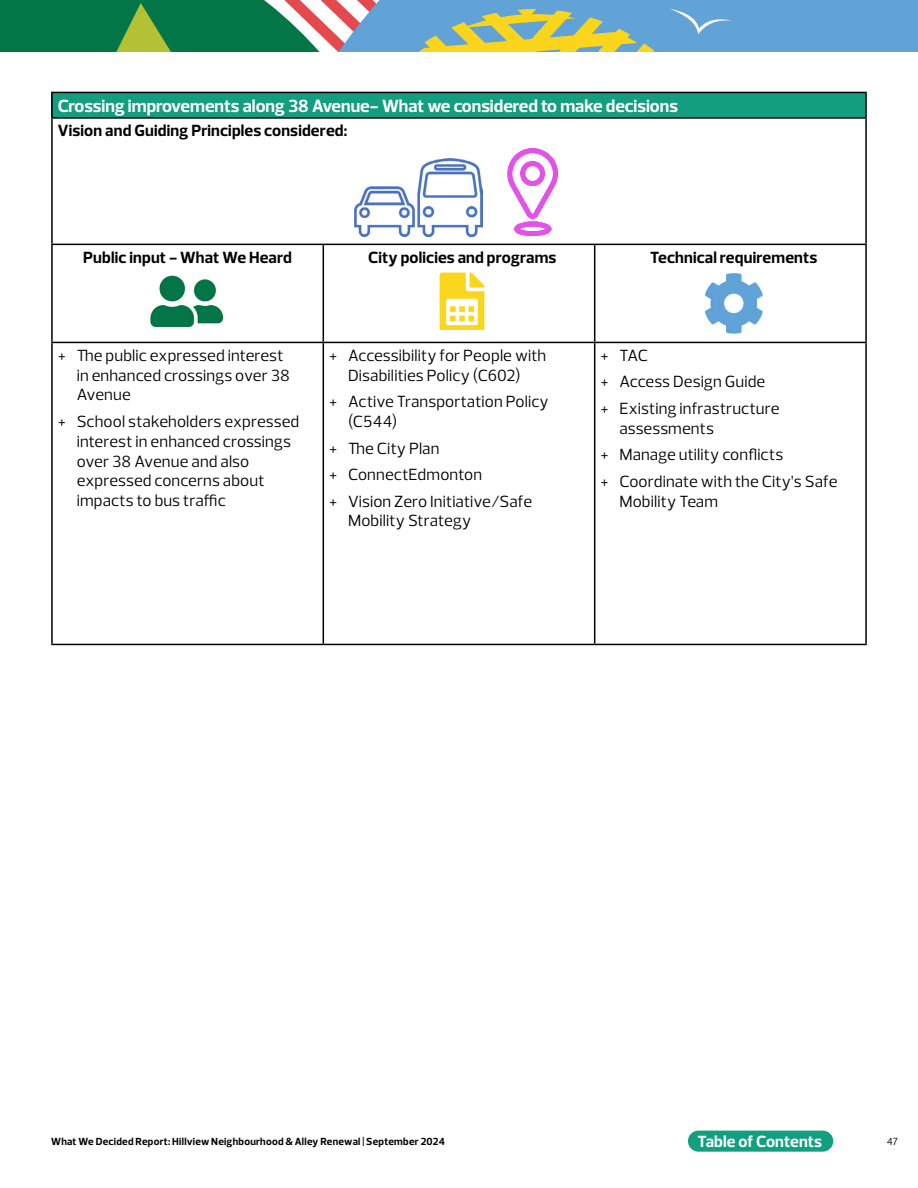
<style>
.page{position:relative;width:918px;height:1188px;background:#fff}
.page>*{position:absolute;margin:0;border:0;box-sizing:border-box;transform-origin:0 0}
.t1{font:700 18px "Prelo";color:#fff}
.t2{font:16.5px/19.8px "Prelo";letter-spacing:.005em;color:#000}
.t3{font:700 16.5px "Prelo";letter-spacing:.01em;color:#000}
.t4{font:700 16.5px "Prelo";letter-spacing:.005em;color:#fff}
.t5{font:700 10.5px "Prelo";letter-spacing:.025em;color:#000}
.t6{font:10.5px "Prelo";color:#000}
</style>
<div class="page">
<svg style="left:0;top:0;width:918px;height:51px;background:#619c94"></svg>
<div style="left:689px;top:1131px;width:143px;height:20px;background:#129f80;border-radius:10px"></div>
<div style="left:688px;top:1131px;width:145px;height:21px;border:2px solid #129f80;border-radius:10px"></div>
<div style="left:52px;top:92px;width:814px;height:26px;background:#129e7f"></div>
<hr style="left:51px;top:92px;width:272px;height:1px;background:#000">
<hr style="left:51px;top:93px;width:2px;height:24px;background:#000">
<hr style="left:323px;top:92px;width:272px;height:1px;background:#000">
<hr style="left:595px;top:92px;width:272px;height:1px;background:#000">
<hr style="left:865px;top:93px;width:2px;height:24px;background:#000">
<hr style="left:51px;top:117px;width:272px;height:2px;background:#000">
<hr style="left:51px;top:119px;width:2px;height:125px;background:#000">
<hr style="left:323px;top:117px;width:272px;height:2px;background:#000">
<hr style="left:595px;top:117px;width:272px;height:2px;background:#000">
<hr style="left:865px;top:119px;width:2px;height:125px;background:#000">
<hr style="left:51px;top:244px;width:272px;height:1px;background:#000">
<hr style="left:51px;top:245px;width:2px;height:97px;background:#000">
<hr style="left:323px;top:244px;width:272px;height:1px;background:#000">
<hr style="left:323px;top:245px;width:1px;height:97px;background:#000">
<hr style="left:595px;top:244px;width:272px;height:1px;background:#000">
<hr style="left:594px;top:245px;width:1px;height:97px;background:#000">
<hr style="left:865px;top:245px;width:2px;height:97px;background:#000">
<hr style="left:51px;top:342px;width:272px;height:1px;background:#000">
<hr style="left:51px;top:343px;width:2px;height:301px;background:#000">
<hr style="left:323px;top:342px;width:272px;height:1px;background:#000">
<hr style="left:323px;top:343px;width:1px;height:301px;background:#000">
<hr style="left:595px;top:342px;width:272px;height:1px;background:#000">
<hr style="left:594px;top:343px;width:1px;height:301px;background:#000">
<hr style="left:865px;top:343px;width:2px;height:301px;background:#000">
<hr style="left:51px;top:644px;width:272px;height:1px;background:#000">
<hr style="left:323px;top:644px;width:272px;height:1px;background:#000">
<hr style="left:595px;top:644px;width:272px;height:1px;background:#000">
<img style="left:355px;top:158px;width:128px;height:78px">
<img style="left:507px;top:148px;width:52px;height:89px">
<img style="left:150px;top:276px;width:74px;height:52px">
<img style="left:439px;top:273px;width:46px;height:57px">
<img style="left:704px;top:273px;width:59px;height:61px">
<p class="t1" style="left:58px;top:95px;width:622px">Crossing improvements along 38 Avenue- What we considered to make decisions</p>
<p class="t3" style="left:58px;top:121px;width:291px">Vision and Guiding Principles considered:</p>
<p class="t3" style="left:83px;top:247px;width:210px">Public input - What We Heard</p>
<p class="t3" style="left:368px;top:247px;width:190px">City policies and programs</p>
<p class="t3" style="left:650px;top:247px;width:169px">Technical requirements</p>
<p class="t2" style="left:77px;top:345px;width:215px;text-indent:-19px">+ The public expressed interest in enhanced crossings over 38<br>Avenue</p>
<p class="t2" style="left:77px;top:412px;width:224px;text-indent:-19px">+ School stakeholders expressed interest in enhanced crossings over 38 Avenue and also expressed concerns about impacts to bus traffic</p>
<p class="t2" style="left:329px;top:345px;width:219px;text-align:center">+ Accessibility for People with<br>Disabilities Policy (C602)</p>
<p class="t2" style="left:348px;top:392px;width:202px;text-indent:-19px">+ Active Transportation Policy (C544)</p>
<p class="t2" style="left:329px;top:435px;width:204px;line-height:26.5px">+ The City Plan<br>+ ConnectEdmonton<br>+ Vision Zero Initiative/Safe</p>
<p class="t2" style="left:348px;top:511px;width:125px">Mobility Strategy</p>
<p class="t2" style="left:601px;top:342px;width:180px;line-height:26.5px">+ TAC<br>+ Access Design Guide<br>+ Existing infrastructure</p>
<p class="t2" style="left:601px;top:415px;width:238px;line-height:26.5px;text-indent:19px">assessments<br>+ Manage utility conflicts<br>+ Coordinate with the City’s Safe</p>
<p class="t2" style="left:619px;top:491px;width:100px">Mobility Team</p>
<p class="t5" style="left:51px;top:1135px;width:395px">What We Decided Report: Hillview Neighbourhood &amp; Alley Renewal | September 2024</p>
<p class="t4" style="left:698px;top:1131px;width:126px">Table of Contents</p>
<p class="t6" style="left:887px;top:1135px;width:13px">47</p>
</div>
